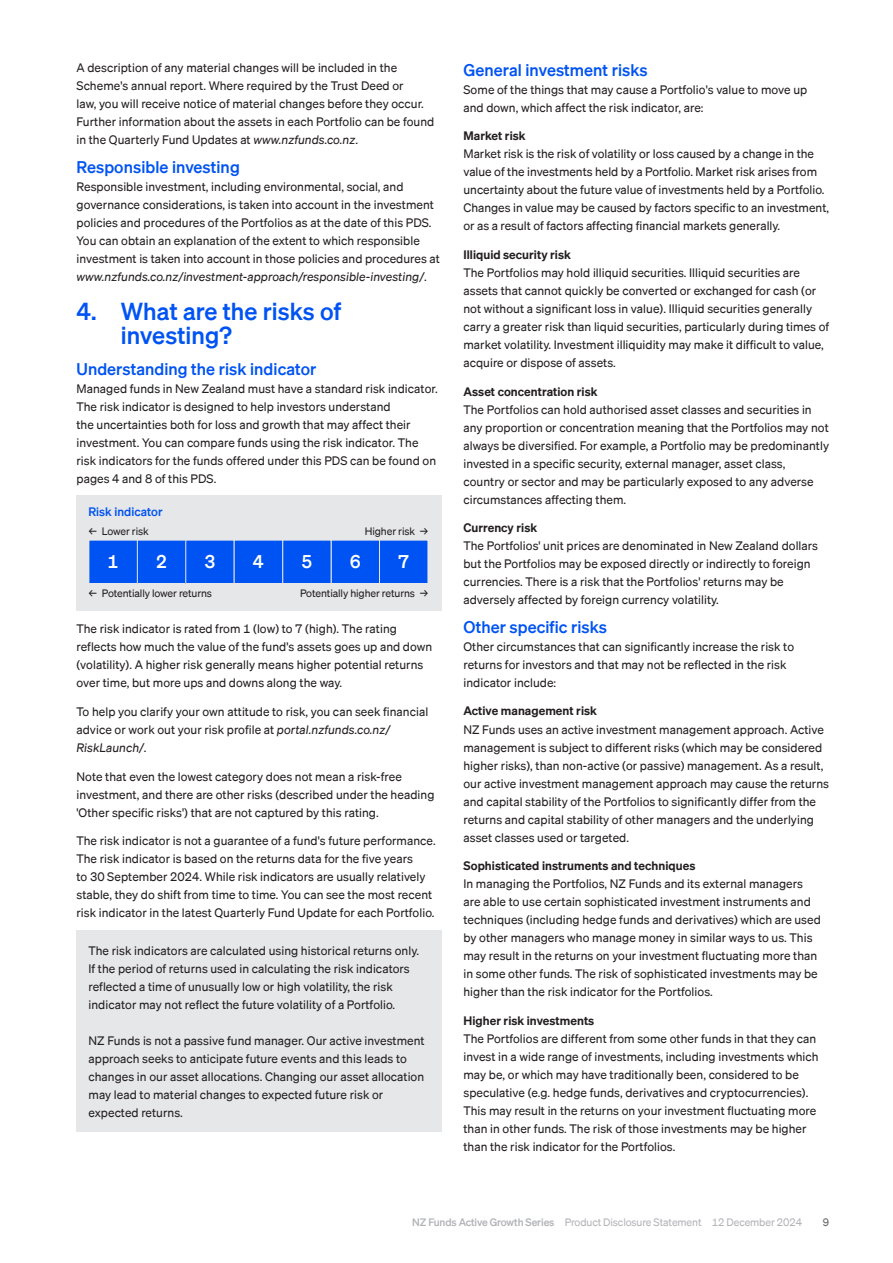
<style>
.page{position:relative;width:893px;height:1263px;background:#fff}
.page>*{position:absolute;margin:0;border:0;box-sizing:border-box;transform-origin:0 0}
.PDS_Section_Heading_16_16{font:500 24px/24px "Sons Tab";letter-spacing:.005em;color:#0053f3}
.PDS_Table_7_10{font:500 18px "Sons Tab";color:#fff}
.PDS_Sub_Heading_11_12{font:500 16.5px "Sons Tab";letter-spacing:.005em;color:#0053f3}
.PDS_Body_8_12{font:12px/18px "Sons Tab";letter-spacing:.005em;color:#231f20}
.PDS_Body___Inset{font:12px/18px "Sons Tab";letter-spacing:.005em;color:#231f20}
.PDS_Body_Heading_8_12{font:600 12px "Sons Tab";letter-spacing:.005em;color:#231f20}
.PDS_Body_8_12-2{font:500 12px "Sons Tab";letter-spacing:.005em;color:#0053f3}
.t1{font:10.5px "Sons Tab";letter-spacing:-.01em;color:#231f20}
.t2{font:10.5px "Sons Tab";letter-spacing:-.01em;color:#b2b3b7}
.t3{font:10.5px "Sons Tab";color:#636366}
.s1{font-style:italic}
.s2{font-weight:500}
</style>
<div class="page">
<div style="left:76px;top:930px;width:366px;height:202px;background:#e6e7e9"></div>
<div style="left:76px;top:496px;width:366px;height:115px;background:#e6e7e9"></div>
<div style="left:331px;top:540px;width:48px;height:43px;background:#0053f3"></div>
<div style="left:331px;top:540px;width:49px;height:44px;border:1px solid #e6e7e9"></div>
<div style="left:137px;top:540px;width:49px;height:43px;background:#0053f3"></div>
<div style="left:137px;top:540px;width:49px;height:44px;border:1px solid #e6e7e9"></div>
<div style="left:379px;top:540px;width:49px;height:43px;background:#0053f3"></div>
<div style="left:379px;top:540px;width:49px;height:44px;border:1px solid #e6e7e9"></div>
<div style="left:186px;top:540px;width:48px;height:43px;background:#0053f3"></div>
<div style="left:283px;top:540px;width:48px;height:43px;background:#0053f3"></div>
<div style="left:282px;top:540px;width:49px;height:44px;border:1px solid #e6e7e9"></div>
<div style="left:234px;top:540px;width:49px;height:43px;background:#0053f3"></div>
<div style="left:234px;top:540px;width:49px;height:44px;border:1px solid #e6e7e9"></div>
<div style="left:89px;top:540px;width:48px;height:43px;background:#0053f3"></div>
<div style="left:89px;top:540px;width:49px;height:44px;border:1px solid #e6e7e9"></div>
<p class="PDS_Body_8_12" style="left:76px;top:59px;width:359px">A description of any material changes will be included in the Scheme's annual report. Where required by the Trust Deed or<br>law, you will receive notice of material changes before they occur.<br>Further information about the assets in each Portfolio can be found in the Quarterly Fund Updates at <span class="s1">www.nzfunds.co.nz</span>.</p>
<p class="PDS_Sub_Heading_11_12" style="left:76px;top:156px;width:165px">Responsible investing</p>
<p class="PDS_Body_8_12" style="left:76px;top:177px;width:365px">Responsible investment, including environmental, social, and governance considerations, is taken into account in the investment policies and procedures of the Portfolios as at the date of this PDS.<br>You can obtain an explanation of the extent to which responsible investment is taken into account in those policies and procedures at <span class="s1">www.nzfunds.co.nz/investment-approach/responsible-investing/</span>.</p>
<p class="PDS_Section_Heading_16_16" style="left:121px;top:298px;width:222px;text-indent:-44px">4. What are the risks of investing?</p>
<p class="PDS_Sub_Heading_11_12" style="left:76px;top:358px;width:242px">Understanding the risk indicator</p>
<p class="PDS_Body_8_12" style="left:76px;top:379px;width:363px">Managed funds in New Zealand must have a standard risk indicator.<br>The risk indicator is designed to help investors understand<br>the uncertainties both for loss and growth that may affect their investment. You can compare funds using the risk indicator. The risk indicators for the funds offered under this PDS can be found on pages 4 and 8 of this PDS.</p>
<p class="PDS_Body_8_12-2" style="left:88px;top:504px;width:76px">Risk indicator</p>
<p class="PDS_Table_7_10" style="left:108px;top:550px;width:12px">1</p>
<p class="PDS_Table_7_10" style="left:156px;top:550px;width:12px">2</p>
<p class="PDS_Table_7_10" style="left:205px;top:550px;width:12px">3</p>
<p class="PDS_Table_7_10" style="left:253px;top:550px;width:12px">4</p>
<p class="PDS_Table_7_10" style="left:301px;top:550px;width:12px">5</p>
<p class="PDS_Table_7_10" style="left:350px;top:550px;width:12px">6</p>
<p class="PDS_Table_7_10" style="left:398px;top:550px;width:12px">7</p>
<p class="t1" style="left:89px;top:525px;width:61px">← Lower risk</p>
<p class="t1" style="left:365px;top:525px;width:65px">Higher risk →</p>
<p class="t1" style="left:89px;top:586px;width:125px">← Potentially lower returns</p>
<p class="t1" style="left:300px;top:586px;width:129px">Potentially higher returns →</p>
<p class="PDS_Body_8_12" style="left:76px;top:620px;width:357px">The risk indicator is rated from 1 (low) to 7 (high). The rating reflects how much the value of the fund's assets goes up and down (volatility). A higher risk generally means higher potential returns over time, but more ups and downs along the way.</p>
<p class="PDS_Body_8_12" style="left:76px;top:702px;width:353px">To help you clarify your own attitude to risk, you can seek financial advice or work out your risk profile at <span class="s1">portal.nzfunds.co.nz/<br>RiskLaunch/.</span></p>
<p class="PDS_Body_8_12" style="left:76px;top:767px;width:359px">Note that even the lowest category does not mean a risk-free investment, and there are other risks (described under the heading 'Other specific risks') that are not captured by this rating.</p>
<p class="PDS_Body_8_12" style="left:76px;top:831px;width:361px">The risk indicator is not a guarantee of a fund's future performance.<br>The risk indicator is based on the returns data for the five years<br>to 30 September 2024. While risk indicators are usually relatively stable, they do shift from time to time. You can see the most recent risk indicator in the latest Quarterly Fund Update for each Portfolio.</p>
<p class="PDS_Body___Inset" style="left:88px;top:941px;width:332px">The risk indicators are calculated using historical returns only.<br>If the period of returns used in calculating the risk indicators reflected a time of unusually low or high volatility, the risk indicator may not reflect the future volatility of a Portfolio.</p>
<p class="PDS_Body___Inset" style="left:88px;top:1031px;width:338px">NZ Funds is not a passive fund manager. Our active investment approach seeks to anticipate future events and this leads to changes in our asset allocations. Changing our asset allocation may lead to material changes to expected future risk or expected returns.</p>
<p class="PDS_Sub_Heading_11_12" style="left:463px;top:59px;width:186px">General investment risks</p>
<p class="PDS_Body_8_12" style="left:463px;top:80px;width:345px">Some of the things that may cause a Portfolio's value to move up and down, which affect the risk indicator, are:</p>
<p class="PDS_Body_Heading_8_12" style="left:463px;top:128px;width:64px">Market risk</p>
<p class="PDS_Body_8_12" style="left:463px;top:145px;width:367px">Market risk is the risk of volatility or loss caused by a change in the value of the investments held by a Portfolio. Market risk arises from uncertainty about the future value of investments held by a Portfolio.<br>Changes in value may be caused by factors specific to an investment, or as a result of factors affecting financial markets generally.</p>
<p class="PDS_Body_Heading_8_12" style="left:463px;top:247px;width:109px">Illiquid security risk</p>
<p class="PDS_Body_8_12" style="left:463px;top:263px;width:367px">The Portfolios may hold illiquid securities. Illiquid securities are assets that cannot quickly be converted or exchanged for cash (or not without a significant loss in value). Illiquid securities generally carry a greater risk than liquid securities, particularly during times of market volatility. Investment illiquidity may make it difficult to value, acquire or dispose of assets.</p>
<p class="PDS_Body_Heading_8_12" style="left:463px;top:383px;width:136px">Asset concentration risk</p>
<p class="PDS_Body_8_12" style="left:463px;top:400px;width:367px">The Portfolios can hold authorised asset classes and securities in any proportion or concentration meaning that the Portfolios may not always be diversified. For example, a Portfolio may be predominantly invested in a specific security, external manager, asset class, country or sector and may be particularly exposed to any adverse circumstances affecting them.</p>
<p class="PDS_Body_Heading_8_12" style="left:463px;top:520px;width:75px">Currency risk</p>
<p class="PDS_Body_8_12" style="left:463px;top:536px;width:356px">The Portfolios' unit prices are denominated in New Zealand dollars but the Portfolios may be exposed directly or indirectly to foreign currencies. There is a risk that the Portfolios' returns may be adversely affected by foreign currency volatility.</p>
<p class="PDS_Sub_Heading_11_12" style="left:463px;top:616px;width:145px">Other specific risks</p>
<p class="PDS_Body_8_12" style="left:463px;top:637px;width:332px">Other circumstances that can significantly increase the risk to returns for investors and that may not be reflected in the risk indicator include:</p>
<p class="PDS_Body_Heading_8_12" style="left:463px;top:703px;width:135px">Active management risk</p>
<p class="PDS_Body_8_12" style="left:463px;top:720px;width:367px">NZ Funds uses an active investment management approach. Active management is subject to different risks (which may be considered higher risks), than non-active (or passive) management. As a result, our active investment management approach may cause the returns and capital stability of the Portfolios to significantly differ from the returns and capital stability of other managers and the underlying asset classes used or targeted.</p>
<p class="PDS_Body_Heading_8_12" style="left:463px;top:858px;width:233px">Sophisticated instruments and techniques</p>
<p class="PDS_Body_8_12" style="left:463px;top:874px;width:359px">In managing the Portfolios, NZ Funds and its external managers are able to use certain sophisticated investment instruments and techniques (including hedge funds and derivatives) which are used by other managers who manage money in similar ways to us. This may result in the returns on your investment fluctuating more than in some other funds. The risk of sophisticated investments may be higher than the risk indicator for the Portfolios.</p>
<p class="PDS_Body_Heading_8_12" style="left:463px;top:1012px;width:132px">Higher risk investments</p>
<p class="PDS_Body_8_12" style="left:463px;top:1029px;width:357px">The Portfolios are different from some other funds in that they can invest in a wide range of investments, including investments which may be, or which may have traditionally been, considered to be speculative (e.g. hedge funds, derivatives and cryptocurrencies).<br>This may result in the returns on your investment fluctuating more than in other funds. The risk of those investments may be higher than the risk indicator for the Portfolios.</p>
<p class="t2" style="left:412px;top:1215px;width:391px"><span class="s2">NZ Funds Active Growth Series</span> Product Disclosure Statement 12 December 2024</p>
<p class="t3" style="left:823px;top:1215px;width:8px">9</p>
</div>
